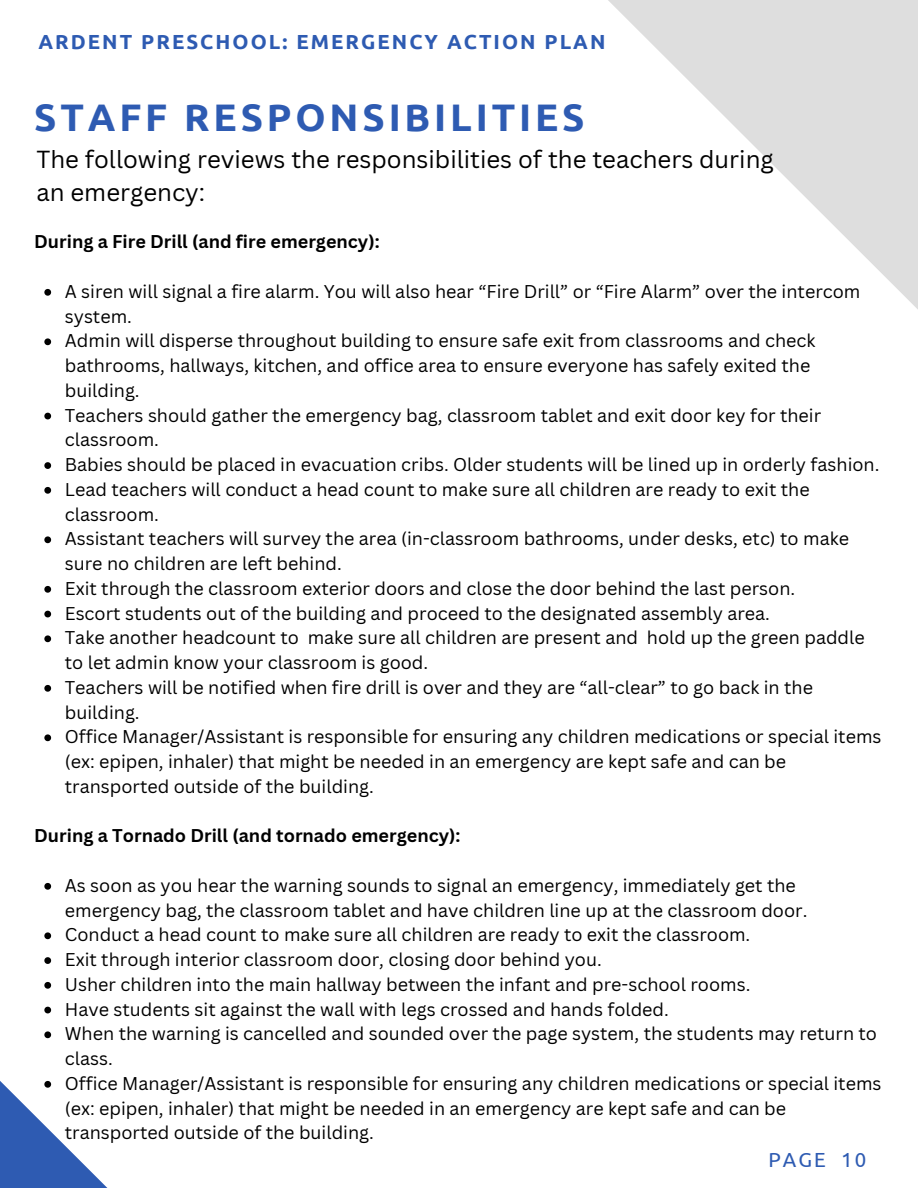
<style>
.page{position:relative;width:918px;height:1188px;background:#fff}
.page>*{position:absolute;margin:0;border:0;box-sizing:border-box;transform-origin:0 0}
.t1{font:700 38.4px "Ubuntu";letter-spacing:.1em;color:#2e5bb2}
.t2{font:24px/32.7px "Canva Sans";color:#000}
.t3{font:700 20.4px "Ubuntu";letter-spacing:.1em;color:#2e5bb2}
.t4{font:20.4px "Ubuntu";letter-spacing:.1em;color:#2e5bb2}
.t5{font:18px/24.8px "Canva Sans";color:#000}
.t6{font:700 18px "Canva Sans";color:#000}
</style>
<div class="page">
<svg style="left:608px;top:0;width:310px;height:309px"></svg>
<svg style="left:44px;top:289px;width:7px;height:7px"></svg>
<svg style="left:44px;top:338px;width:7px;height:7px"></svg>
<svg style="left:44px;top:413px;width:7px;height:6px"></svg>
<svg style="left:44px;top:462px;width:7px;height:7px"></svg>
<svg style="left:44px;top:487px;width:7px;height:7px"></svg>
<svg style="left:44px;top:536px;width:7px;height:7px"></svg>
<svg style="left:44px;top:586px;width:7px;height:7px"></svg>
<svg style="left:44px;top:611px;width:7px;height:6px"></svg>
<svg style="left:44px;top:635px;width:7px;height:7px"></svg>
<svg style="left:44px;top:685px;width:7px;height:7px"></svg>
<svg style="left:44px;top:734px;width:7px;height:7px"></svg>
<svg style="left:44px;top:883px;width:7px;height:7px"></svg>
<svg style="left:44px;top:932px;width:7px;height:7px"></svg>
<svg style="left:44px;top:957px;width:7px;height:7px"></svg>
<svg style="left:44px;top:982px;width:7px;height:7px"></svg>
<svg style="left:44px;top:1007px;width:7px;height:6px"></svg>
<svg style="left:44px;top:1031px;width:7px;height:7px"></svg>
<svg style="left:44px;top:1081px;width:7px;height:7px"></svg>
<p class="t3" style="left:38px;top:29px;width:569px">ARDENT PRESCHOOL: EMERGENCY ACTION PLAN</p>
<h1 class="t1" style="left:34px;top:94px;width:552px">STAFF RESPONSIBILITIES</h1>
<h2 class="t2" style="left:36px;top:143px;width:739px">The following reviews the responsibilities of the teachers during an emergency:</h2>
<p class="t6" style="left:34px;top:231px;width:347px">During a Fire Drill (and fire emergency):</p>
<p class="t5" style="left:65px;top:279px;width:818px">A siren will signal a fire alarm. You will also hear “Fire Drill” or “Fire Alarm” over the intercom system.<br>Admin will disperse throughout building to ensure safe exit from classrooms and check bathrooms, hallways, kitchen, and office area to ensure everyone has safely exited the building.<br>Teachers should gather the emergency bag, classroom tablet and exit door key for their classroom.<br>Babies should be placed in evacuation cribs. Older students will be lined up in orderly fashion.<br>Lead teachers will conduct a head count to make sure all children are ready to exit the classroom.<br>Assistant teachers will survey the area (in-classroom bathrooms, under desks, etc) to make sure no children are left behind.<br>Exit through the classroom exterior doors and close the door behind the last person.<br>Escort students out of the building and proceed to the designated assembly area.<br>Take another headcount to make sure all children are present and hold up the green paddle to let admin know your classroom is good.<br>Teachers will be notified when fire drill is over and they are “all-clear” to go back in the building.<br>Office Manager/Assistant is responsible for ensuring any children medications or special items (ex: epipen, inhaler) that might be needed in an emergency are kept safe and can be transported outside of the building.</p>
<p class="t6" style="left:34px;top:825px;width:428px">During a Tornado Drill (and tornado emergency):</p>
<p class="t5" style="left:65px;top:873px;width:818px">As soon as you hear the warning sounds to signal an emergency, immediately get the emergency bag, the classroom tablet and have children line up at the classroom door.<br>Conduct a head count to make sure all children are ready to exit the classroom.<br>Exit through interior classroom door, closing door behind you.<br>Usher children into the main hallway between the infant and pre-school rooms.<br>Have students sit against the wall with legs crossed and hands folded.<br>When the warning is cancelled and sounded over the page system, the students may return to class.<br>Office Manager/Assistant is responsible for ensuring any children medications or special items (ex: epipen, inhaler) that might be needed in an emergency are kept safe and can be transported outside of the building.</p>
<p class="t4" style="left:768px;top:1148px;width:99px">PAGE 10</p>
</div>
